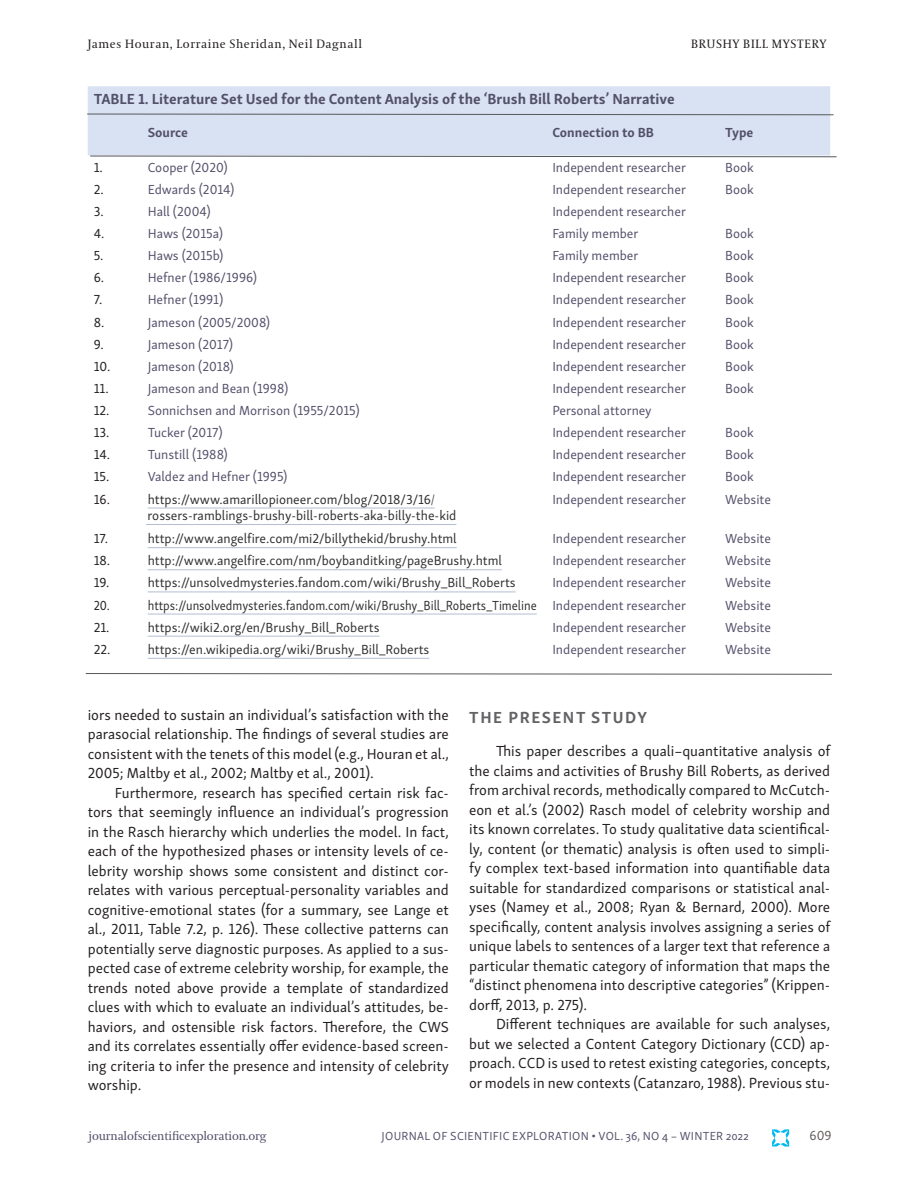
<style>
.page{position:relative;width:918px;height:1188px;background:#fff}
.page>*{position:absolute;margin:0;border:0;box-sizing:border-box;transform-origin:0 0}
.H1_11pt{font:700 16.5px "Skolar Sans PE";letter-spacing:.095em;color:#636366}
.t1{font:15px/19.5px "Skolar Sans PE";color:#231f20;text-align:justify}
.t2{font:700 15px "Skolar Sans PE";color:#53506a}
.t3{font:13.5px "Skolar Sans PE";color:#53506a}
.t4{font:13.5px/16.5px "Skolar Sans PE";color:#312f30}
.t5{font:13.5px "Skolar Sans PE";color:#312f30;scale:.92 1}
.t6{font:13.5px "Skolar Sans PE";color:#231f20}
.t7{font:700 13.5px "Skolar Sans PE";color:#53506a}
.t8{font:13.5px "Skolar Sans PE";color:#66605e}
.t9{font:13.5px "Skolar Sans PE";color:#231f20;scale:.92 1}
.t10{font:12px "Coranto 2";letter-spacing:.05em;color:#231f20}
.t11{font:12px "Skolar Sans PE";letter-spacing:.025em;color:#53506a}
.t12{font:12px "Coranto 2";letter-spacing:-.01em;color:#53506a}
</style>
<div class="page">
<svg style="left:772px;top:1129px;width:17px;height:18px"></svg>
<div style="left:88px;top:86px;width:742px;height:70px;background:#d9e2f3"></div>
<hr style="left:148px;top:508px;width:287px;height:1px;background:#b3bed3">
<hr style="left:94px;top:524px;width:362px;height:1px;background:#b3bed3">
<hr style="left:148px;top:547px;width:309px;height:1px;background:#b3bed3">
<hr style="left:148px;top:569px;width:354px;height:1px;background:#b3bed3">
<hr style="left:148px;top:592px;width:368px;height:1px;background:#b3bed3">
<hr style="left:148px;top:614px;width:389px;height:1px;background:#b3bed3">
<hr style="left:148px;top:636px;width:232px;height:1px;background:#b3bed3">
<hr style="left:148px;top:658px;width:281px;height:1px;background:#b3bed3">
<svg style="left:87px;top:113px;width:747px;height:3px;background:#adb3bf"></svg>
<svg style="left:89px;top:155px;width:748px;height:3px"></svg>
<svg style="left:85px;top:673px;width:747px;height:2px"></svg>
<div style="left:91px;top:521px;width:54px;height:7px;background:#fff"></div>
<p class="t10" style="left:88px;top:37px;width:276px">James Houran, Lorraine Sheridan, Neil Dagnall</p>
<p class="t10" style="left:691px;top:37px;width:137px">BRUSHY BILL MYSTERY</p>
<p class="t2" style="left:94px;top:86px;width:582px">TABLE 1. Literature Set Used for the Content Analysis of the ‘Brush Bill Roberts’ Narrative</p>
<p class="t7" style="left:148px;top:121px;width:42px">Source</p>
<p class="t7" style="left:552px;top:121px;width:103px">Connection to BB</p>
<p class="t7" style="left:725px;top:121px;width:30px">Type</p>
<p class="t6" style="left:94px;top:157px;width:11px">1.</p>
<p class="t3" style="left:148px;top:157px;width:81px">Cooper (2020)</p>
<p class="t3" style="left:552px;top:157px;width:135px">Independent researcher</p>
<p class="t3" style="left:725px;top:157px;width:30px">Book</p>
<p class="t6" style="left:94px;top:179px;width:12px">2.</p>
<p class="t3" style="left:148px;top:179px;width:88px">Edwards (2014)</p>
<p class="t3" style="left:552px;top:179px;width:135px">Independent researcher</p>
<p class="t3" style="left:725px;top:179px;width:30px">Book</p>
<p class="t6" style="left:94px;top:201px;width:12px">3.</p>
<p class="t3" style="left:148px;top:201px;width:65px">Hall (2004)</p>
<p class="t3" style="left:552px;top:201px;width:135px">Independent researcher</p>
<p class="t6" style="left:94px;top:223px;width:12px">4.</p>
<p class="t3" style="left:148px;top:223px;width:77px">Haws (2015a)</p>
<p class="t3" style="left:552px;top:223px;width:88px">Family member</p>
<p class="t3" style="left:725px;top:223px;width:30px">Book</p>
<p class="t6" style="left:94px;top:245px;width:11px">5.</p>
<p class="t3" style="left:148px;top:245px;width:77px">Haws (2015b)</p>
<p class="t3" style="left:552px;top:245px;width:88px">Family member</p>
<p class="t3" style="left:725px;top:245px;width:30px">Book</p>
<p class="t6" style="left:94px;top:267px;width:12px">6.</p>
<p class="t3" style="left:148px;top:267px;width:111px">Hefner (1986/1996)</p>
<p class="t3" style="left:552px;top:267px;width:135px">Independent researcher</p>
<p class="t3" style="left:725px;top:267px;width:30px">Book</p>
<p class="t6" style="left:94px;top:290px;width:10px">7.</p>
<p class="t3" style="left:148px;top:290px;width:77px">Hefner (1991)</p>
<p class="t3" style="left:552px;top:290px;width:135px">Independent researcher</p>
<p class="t3" style="left:725px;top:290px;width:30px">Book</p>
<p class="t6" style="left:94px;top:312px;width:12px">8.</p>
<p class="t3" style="left:148px;top:312px;width:124px">Jameson (2005/2008)</p>
<p class="t3" style="left:552px;top:312px;width:135px">Independent researcher</p>
<p class="t3" style="left:725px;top:312px;width:30px">Book</p>
<p class="t6" style="left:94px;top:334px;width:11px">9.</p>
<p class="t3" style="left:148px;top:334px;width:87px">Jameson (2017)</p>
<p class="t3" style="left:552px;top:334px;width:135px">Independent researcher</p>
<p class="t3" style="left:725px;top:334px;width:30px">Book</p>
<p class="t6" style="left:94px;top:356px;width:18px">10.</p>
<p class="t3" style="left:148px;top:356px;width:88px">Jameson (2018)</p>
<p class="t3" style="left:552px;top:356px;width:135px">Independent researcher</p>
<p class="t3" style="left:725px;top:356px;width:30px">Book</p>
<p class="t6" style="left:94px;top:378px;width:16px">11.</p>
<p class="t3" style="left:148px;top:378px;width:142px">Jameson and Bean (1998)</p>
<p class="t3" style="left:552px;top:378px;width:135px">Independent researcher</p>
<p class="t3" style="left:725px;top:378px;width:30px">Book</p>
<p class="t6" style="left:94px;top:400px;width:17px">12.</p>
<p class="t3" style="left:148px;top:400px;width:214px">Sonnichsen and Morrison (1955/2015)</p>
<p class="t3" style="left:552px;top:400px;width:101px">Personal attorney</p>
<p class="t6" style="left:94px;top:422px;width:17px">13.</p>
<p class="t3" style="left:148px;top:422px;width:77px">Tucker (2017)</p>
<p class="t3" style="left:552px;top:422px;width:135px">Independent researcher</p>
<p class="t3" style="left:725px;top:422px;width:30px">Book</p>
<p class="t6" style="left:94px;top:444px;width:18px">14.</p>
<p class="t3" style="left:148px;top:444px;width:82px">Tunstill (1988)</p>
<p class="t3" style="left:552px;top:444px;width:135px">Independent researcher</p>
<p class="t3" style="left:725px;top:444px;width:30px">Book</p>
<p class="t6" style="left:94px;top:467px;width:17px">15.</p>
<p class="t3" style="left:148px;top:467px;width:141px">Valdez and Hefner (1995)</p>
<p class="t3" style="left:552px;top:467px;width:135px">Independent researcher</p>
<p class="t3" style="left:725px;top:467px;width:30px">Book</p>
<p class="t6" style="left:94px;top:489px;width:18px">16.</p>
<p class="t4" style="left:148px;top:490px;width:310px">https://www.amarillopioneer.com/blog/2018/3/16/ rossers-ramblings-brushy-bill-roberts-aka-billy-the-kid</p>
<p class="t3" style="left:552px;top:489px;width:135px">Independent researcher</p>
<p class="t3" style="left:725px;top:489px;width:47px">Website</p>
<p class="t6" style="left:94px;top:528px;width:16px">17.</p>
<p class="t4" style="left:148px;top:529px;width:311px">http://www.angelfire.com/mi2/billythekid/brushy.html</p>
<p class="t3" style="left:552px;top:528px;width:135px">Independent researcher</p>
<p class="t3" style="left:725px;top:528px;width:47px">Website</p>
<p class="t6" style="left:94px;top:550px;width:18px">18.</p>
<p class="t4" style="left:148px;top:551px;width:356px">http://www.angelfire.com/nm/boybanditking/pageBrushy.html</p>
<p class="t3" style="left:552px;top:550px;width:135px">Independent researcher</p>
<p class="t3" style="left:725px;top:550px;width:47px">Website</p>
<p class="t6" style="left:94px;top:573px;width:17px">19.</p>
<p class="t4" style="left:148px;top:574px;width:370px">https://unsolvedmysteries.fandom.com/wiki/Brushy_Bill_Roberts</p>
<p class="t3" style="left:552px;top:573px;width:135px">Independent researcher</p>
<p class="t3" style="left:725px;top:573px;width:47px">Website</p>
<p class="t9" style="left:94px;top:595px;width:19px">20.</p>
<p class="t5" style="left:148px;top:595px;width:424px">https://unsolvedmysteries.fandom.com/wiki/Brushy_Bill_Roberts_Timeline</p>
<p class="t3" style="left:552px;top:595px;width:135px">Independent researcher</p>
<p class="t3" style="left:725px;top:595px;width:47px">Website</p>
<p class="t6" style="left:94px;top:617px;width:17px">21.</p>
<p class="t4" style="left:148px;top:618px;width:233px">https://wiki2.org/en/Brushy_Bill_Roberts</p>
<p class="t3" style="left:552px;top:617px;width:135px">Independent researcher</p>
<p class="t3" style="left:725px;top:617px;width:47px">Website</p>
<p class="t6" style="left:94px;top:639px;width:18px">22.</p>
<p class="t4" style="left:148px;top:640px;width:283px">https://en.wikipedia.org/wiki/Brushy_Bill_Roberts</p>
<p class="t3" style="left:552px;top:639px;width:135px">Independent researcher</p>
<p class="t3" style="left:725px;top:639px;width:47px">Website</p>
<p class="t1" style="left:88px;top:704px;width:363px">iors needed to sustain an individual’s satisfaction with the parasocial relationship. The findings of several studies are consistent with the tenets of this model (e.g., Houran et al., 2005; Maltby et al., 2002; Maltby et al., 2001).</p>
<p class="t1" style="left:88px;top:782px;width:363px;text-indent:27px">Furthermore, research has specified certain risk fac&shy;tors that seemingly influence an individual’s progression in the Rasch hierarchy which underlies the model. In fact, each of the hypothesized phases or intensity levels of ce&shy;lebrity worship shows some consistent and distinct cor&shy;relates with various perceptual-personality variables and cognitive-emotional states (for a summary, see Lange et al., 2011, Table 7.2, p. 126). These collective patterns can potentially serve diagnostic purposes. As applied to a sus&shy;pected case of extreme celebrity worship, for example, the trends noted above provide a template of standardized clues with which to evaluate an individual’s attitudes, be&shy;haviors, and ostensible risk factors. Therefore, the CWS and its correlates essentially offer evidence-based screen&shy;ing criteria to infer the presence and intensity of celebrity worship.</p>
<p class="H1_11pt" style="left:469px;top:704px;width:179px">THE PRESENT STUDY</p>
<p class="t1" style="left:469px;top:740px;width:363px;text-indent:27px">This paper describes a quali–quantitative analysis of the claims and activities of Brushy Bill Roberts, as derived from archival records, methodically compared to McCutch&shy;eon et al.’s (2002) Rasch model of celebrity worship and its known correlates. To study qualitative data scientifical&shy;ly, content (or thematic) analysis is often used to simpli&shy;fy complex text-based information into quantifiable data suitable for standardized comparisons or statistical anal&shy;yses (Namey et al., 2008; Ryan &amp; Bernard, 2000). More specifically, content analysis involves assigning a series of unique labels to sentences of a larger text that reference a particular thematic category of information that maps the “distinct phenomena into descriptive categories” (Krippen&shy;dorff, 2013, p. 275).</p>
<p class="t1" style="left:469px;top:1013px;width:363px;text-indent:27px">Different techniques are available for such analyses, but we selected a Content Category Dictionary (CCD) ap&shy;proach. CCD is used to retest existing categories, concepts, or models in new contexts (Catanzaro, 1988). Previous stu-</p>
<p class="t12" style="left:89px;top:1129px;width:180px">journalofscientificexploration.org</p>
<p class="t11" style="left:382px;top:1127px;width:369px">JOURNAL OF SCIENTIFIC EXPLORATION • VOL. 36, NO 4 – WINTER 2022</p>
<p class="t8" style="left:809px;top:1126px;width:24px">609</p>
</div>
